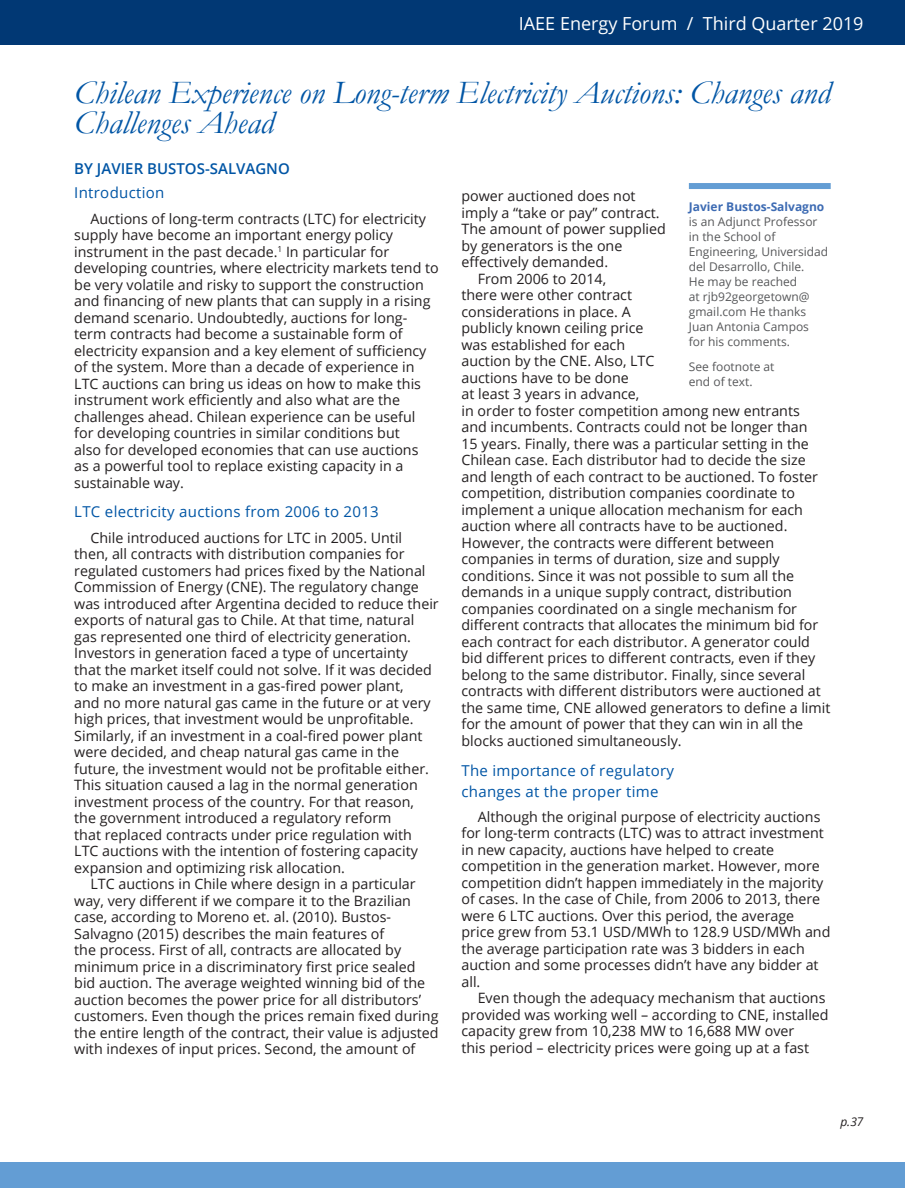
<style>
.page{position:relative;width:905px;height:1188px;background:#fff}
.page>*{position:absolute;margin:0;border:0;box-sizing:border-box;transform-origin:0 0}
.Header_1_-_Blue_Ital{font:italic 33px/30px "Garamond";color:#0155a5}
.t1{font:18px "Open Sans";color:#fff}
.Heading_NEW{font:15px/21px "Open Sans";letter-spacing:.02em;color:#0155a5}
.Author_NEW{font:600 15px "Open Sans";color:#0155a5}
.Body_Text_NEW{font:14.25px/16.5px "Open Sans";color:#231f20}
.Author_Note_NEW{font:12px/15px "Open Sans";color:#57585a}
.t2{font:italic 12px "Open Sans";color:#231f20}
.s1{font-weight:700;color:#3d6bb3}
</style>
<div class="page">
<div style="left:0;top:1162px;width:904px;height:26px;background:#639dd4"></div>
<div style="left:0;top:0;width:904px;height:44px;background:#013874"></div>
<div style="left:688px;top:183px;width:142px;height:6px;background:#639dd4"></div>
<p class="t1" style="left:519px;top:11px;width:346px">IAEE Energy Forum / Third Quarter 2019</p>
<p class="Header_1_-_Blue_Ital" style="left:74px;top:76px;width:757px">Chilean Experience on Long-term Electricity Auctions: Changes and<br>Challenges Ahead</p>
<p class="Author_NEW" style="left:74px;top:158px;width:217px">BY JAVIER BUSTOS-SALVAGNO</p>
<p class="Heading_NEW" style="left:74px;top:182px;width:92px">Introduction</p>
<p class="Body_Text_NEW" style="left:74px;top:210px;width:366px;text-indent:16px">Auctions of long-term contracts (LTC) for electricity supply have become an important energy policy instrument in the past decade.<sup>1</sup> In particular for developing countries, where electricity markets tend to be very volatile and risky to support the construction and financing of new plants that can supply in a rising demand scenario. Undoubtedly, auctions for long&shy;term contracts had become a sustainable form of electricity expansion and a key element of sufficiency of the system. More than a decade of experience in LTC auctions can bring us ideas on how to make this instrument work efficiently and also what are the challenges ahead. Chilean experience can be useful<br>for developing countries in similar conditions but<br>also for developed economies that can use auctions<br>as a powerful tool to replace existing capacity in a sustainable way.</p>
<p class="Heading_NEW" style="left:74px;top:501px;width:306px">LTC electricity auctions from 2006 to 2013</p>
<p class="Body_Text_NEW" style="left:74px;top:529px;width:366px;text-indent:16px">Chile introduced auctions for LTC in 2005. Until then, all contracts with distribution companies for regulated customers had prices fixed by the National Commission of Energy (CNE). The regulatory change was introduced after Argentina decided to reduce their exports of natural gas to Chile. At that time, natural gas represented one third of electricity generation.<br>Investors in generation faced a type of uncertainty<br>that the market itself could not solve. If it was decided to make an investment in a gas-fired power plant,<br>and no more natural gas came in the future or at very high prices, that investment would be unprofitable.<br>Similarly, if an investment in a coal-fired power plant were decided, and cheap natural gas came in the future, the investment would not be profitable either.<br>This situation caused a lag in the normal generation investment process of the country. For that reason, the government introduced a regulatory reform<br>that replaced contracts under price regulation with LTC auctions with the intention of fostering capacity expansion and optimizing risk allocation.</p>
<p class="Body_Text_NEW" style="left:74px;top:875px;width:366px;text-indent:16px">LTC auctions in Chile where design in a particular way, very different if we compare it to the Brazilian case, according to Moreno et. al. (2010). Bustos-Salvagno (2015) describes the main features of<br>the process. First of all, contracts are allocated by minimum price in a discriminatory first price sealed bid auction. The average weighted winning bid of the auction becomes the power price for all distributors’ customers. Even though the prices remain fixed during the entire length of the contract, their value is adjusted with indexes of input prices. Second, the amount of</p>
<p class="Body_Text_NEW" style="left:461px;top:188px;width:206px">power auctioned does not imply a “take or pay” contract.<br>The amount of power supplied by generators is the one effectively demanded.</p>
<p class="Body_Text_NEW" style="left:461px;top:270px;width:370px;text-indent:16px">From 2006 to 2014,<br>there were other contract<br>considerations in place. A<br>publicly known ceiling price<br>was established for each<br>auction by the CNE. Also, LTC<br>auctions have to be done<br>at least 3 years in advance,<br>in order to foster competition among new entrants<br>and incumbents. Contracts could not be longer than<br>15 years. Finally, there was a particular setting in the Chilean case. Each distributor had to decide the size and length of each contract to be auctioned. To foster competition, distribution companies coordinate to implement a unique allocation mechanism for each auction where all contracts have to be auctioned.<br>However, the contracts were different between companies in terms of duration, size and supply conditions. Since it was not possible to sum all the demands in a unique supply contract, distribution companies coordinated on a single mechanism for different contracts that allocates the minimum bid for each contract for each distributor. A generator could bid different prices to different contracts, even if they belong to the same distributor. Finally, since several contracts with different distributors were auctioned at the same time, CNE allowed generators to define a limit for the amount of power that they can win in all the blocks auctioned simultaneously.</p>
<p class="Heading_NEW" style="left:461px;top:759px;width:214px">The importance of regulatory changes at the proper time</p>
<p class="Body_Text_NEW" style="left:461px;top:808px;width:370px;text-indent:16px">Although the original purpose of electricity auctions for long-term contracts (LTC) was to attract investment in new capacity, auctions have helped to create competition in the generation market. However, more competition didn’t happen immediately in the majority of cases. In the case of Chile, from 2006 to 2013, there were 6 LTC auctions. Over this period, the average price grew from 53.1 USD/MWh to 128.9 USD/MWh and the average participation rate was 3 bidders in each auction and some processes didn’t have any bidder at all.</p>
<p class="Body_Text_NEW" style="left:461px;top:990px;width:369px;text-indent:16px">Even though the adequacy mechanism that auctions provided was working well – according to CNE, installed capacity grew from 10,238 MW to 16,688 MW over<br>this period – electricity prices were going up at a fast</p>
<p class="Author_Note_NEW" style="left:688px;top:198px;width:141px"><span class="s1">Javier Bustos-Salvagno </span>is an Adjunct Professor in the School of<br>Engineering, Universidad del Desarrollo, Chile.<br>He may be reached<br>at rjb92georgetown@ gmail.com He thanks<br>Juan Antonia Campos<br>for his comments.</p>
<p class="Author_Note_NEW" style="left:688px;top:359px;width:87px">See footnote at end of text.</p>
<p class="t2" style="left:840px;top:1114px;width:25px">p.37</p>
</div>
